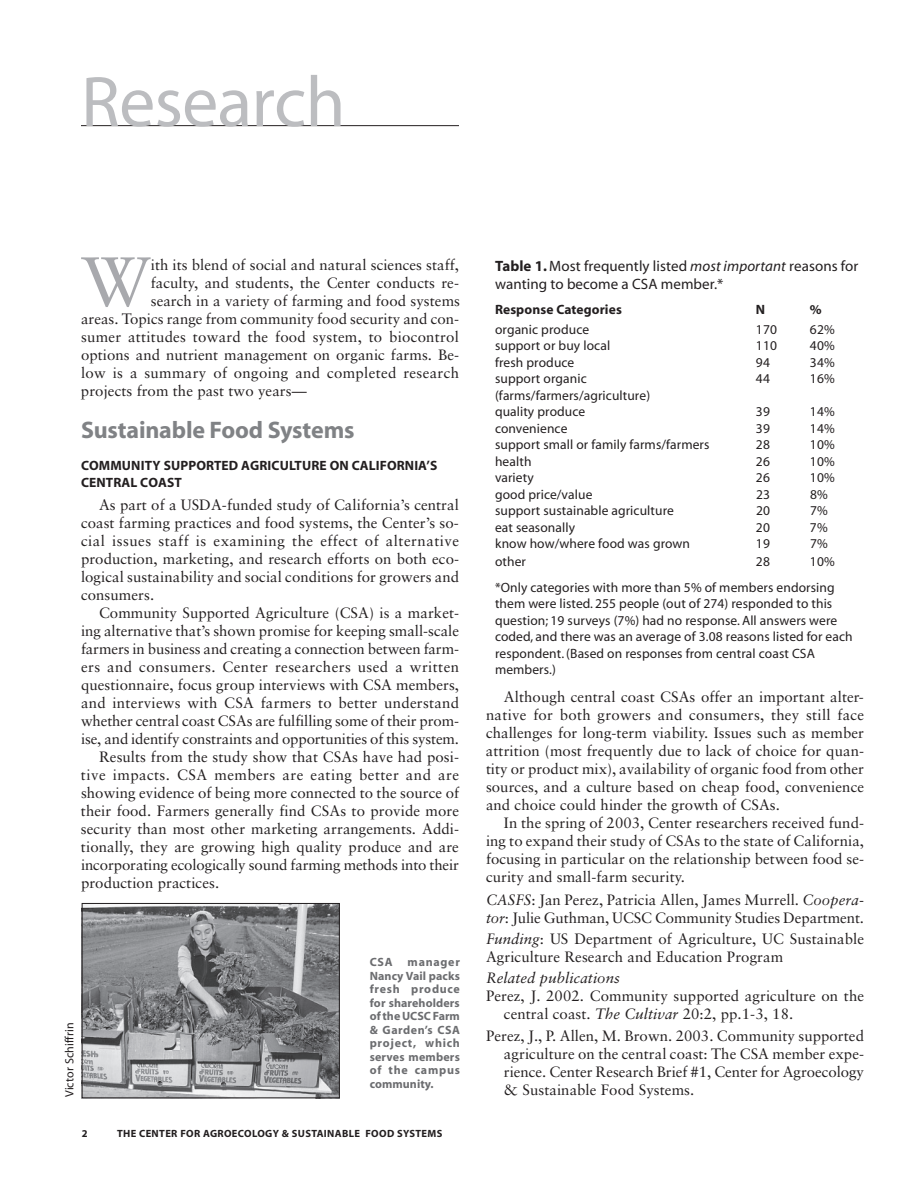
<style>
.page{position:relative;width:918px;height:1188px;background:#fff}
.page>*{position:absolute;margin:0;border:0;box-sizing:border-box;transform-origin:0 0}
.t1{font:72px "Myriad";letter-spacing:-.01em;color:#bcbdc0}
.t2{font:69.75px "Sabon";color:#a8a9ad}
.t3{font:700 24px "Myriad";letter-spacing:-.005em;color:#808285}
.t4{font:15px/18px "Sabon";letter-spacing:.005em;color:#231f20;text-align:justify}
.t5{font:15px "Sabon";letter-spacing:.03em;color:#231f20}
.t6{font:15px/18px "Myriad";letter-spacing:.005em;color:#231f20}
.t7{font:italic 15px "Sabon";letter-spacing:.005em;color:#231f20}
.t8{font:13.5px/16.5px "Myriad";letter-spacing:.01em;color:#231f20}
.t9{font:700 13.5px/18px "Myriad";letter-spacing:.01em;color:#231f20}
.t10{font:700 12px/13.5px "Myriad";letter-spacing:.045em;color:#6c6d70;text-align:justify}
.t11{font:12px "Myriad";letter-spacing:.01em;color:#231f20}
.t12{font:700 10.5px "Myriad";letter-spacing:.035em;color:#231f20}
.s1{font-weight:700}
.s2{font-style:italic}
</style>
<div class="page">
<hr style="left:81px;top:125px;width:378px;height:1px;background:#231f20">
<img style="left:84px;top:905px;width:254px;height:191px">
<div style="left:82px;top:903px;width:258px;height:195px;border:1px solid #231f20"></div>
<h1 class="t1" style="left:81px;top:66px;width:266px">Research</h1>
<h2 class="t2" style="left:81px;top:240px;width:71px">W</h2>
<p class="t4" style="left:151px;top:256px;width:310px">ith its blend of social and natural sciences staff,</p>
<p class="t4" style="left:151px;top:274px;width:310px">faculty, and students, the Center conducts re-</p>
<p class="t4" style="left:151px;top:292px;width:311px">search in a variety of farming and food systems</p>
<p class="t4" style="left:81px;top:310px;width:380px">areas. Topics range from community food security and con-</p>
<p class="t4" style="left:81px;top:328px;width:380px">sumer attitudes toward the food system, to biocontrol</p>
<p class="t4" style="left:81px;top:346px;width:380px">options and nutrient management on organic farms. Be-</p>
<p class="t4" style="left:81px;top:364px;width:380px">low is a summary of ongoing and completed research</p>
<p class="t4" style="left:81px;top:382px;width:227px">projects from the past two years—</p>
<h3 class="t3" style="left:81px;top:418px;width:275px">Sustainable Food Systems</h3>
<p class="t9" style="left:81px;top:456px;width:358px">COMMUNITY SUPPORTED AGRICULTURE ON CALIFORNIA’S<br>CENTRAL COAST</p>
<p class="t4" style="left:81px;top:496px;width:380px;text-indent:18px">As part of a USDA-funded study of California’s central coast farming practices and food systems, the Center’s so&shy;cial issues staff is examining the effect of alternative production, marketing, and research efforts on both eco&shy;logical sustainability and social conditions for growers and consumers.</p>
<p class="t4" style="left:99px;top:604px;width:362px">Community Supported Agriculture (CSA) is a market-</p>
<p class="t4" style="left:81px;top:622px;width:380px">ing alternative that’s shown promise for keeping small-scale</p>
<p class="t4" style="left:81px;top:640px;width:380px">farmers in business and creating a connection between farm-</p>
<p class="t5" style="left:81px;top:658px;width:380px">ers and consumers. Center researchers used a written</p>
<p class="t4" style="left:81px;top:676px;width:380px">questionnaire, focus group interviews with CSA members,</p>
<p class="t4" style="left:81px;top:694px;width:380px">and interviews with CSA farmers to better understand</p>
<p class="t4" style="left:81px;top:712px;width:380px">whether central coast CSAs are fulfilling some of their prom-</p>
<p class="t4" style="left:81px;top:730px;width:380px">ise, and identify constraints and opportunities of this system.</p>
<p class="t4" style="left:99px;top:748px;width:362px">Results from the study show that CSAs have had posi-</p>
<p class="t5" style="left:81px;top:766px;width:380px">tive impacts. CSA members are eating better and are</p>
<p class="t4" style="left:81px;top:784px;width:380px">showing evidence of being more connected to the source of</p>
<p class="t4" style="left:81px;top:802px;width:380px">their food. Farmers generally find CSAs to provide more</p>
<p class="t4" style="left:81px;top:820px;width:380px">security than most other marketing arrangements. Addi-</p>
<p class="t4" style="left:81px;top:838px;width:379px">tionally, they are growing high quality produce and are</p>
<p class="t4" style="left:81px;top:856px;width:380px">incorporating ecologically sound farming methods into their</p>
<p class="t4" style="left:81px;top:874px;width:140px">production practices.</p>
<p class="t11" style="left:64px;top:1097px;width:77px;rotate:-90deg">Victor Schiffrin</p>
<p class="t10" style="left:370px;top:956px;width:92px">CSA manager Nancy Vail packs fresh produce for shareholders of the UCSC Farm &amp; Garden’s CSA project, which serves members of the campus community.</p>
<p class="t12" style="left:82px;top:1128px;width:7px">2</p>
<p class="t12" style="left:117px;top:1128px;width:327px">THE CENTER FOR AGROECOLOGY &amp; SUSTAINABLE FOOD SYSTEMS</p>
<p class="t6" style="left:495px;top:257px;width:365px"><span class="s1">Table 1.</span> Most frequently listed <span class="s2">most important</span> reasons for wanting to become a CSA member.*</p>
<p class="t9" style="left:495px;top:301px;width:128px">Response Categories</p>
<p class="t9" style="left:756px;top:301px;width:11px">N</p>
<p class="t9" style="left:810px;top:301px;width:13px">%</p>
<p class="t8" style="left:495px;top:322px;width:96px">organic produce</p>
<p class="t8" style="left:756px;top:322px;width:22px">170</p>
<p class="t8" style="left:810px;top:322px;width:26px">62%</p>
<p class="t8" style="left:495px;top:338px;width:117px">support or buy local</p>
<p class="t8" style="left:756px;top:338px;width:22px">110</p>
<p class="t8" style="left:810px;top:338px;width:26px">40%</p>
<p class="t8" style="left:495px;top:355px;width:81px">fresh produce</p>
<p class="t8" style="left:756px;top:355px;width:15px">94</p>
<p class="t8" style="left:810px;top:355px;width:26px">34%</p>
<p class="t8" style="left:495px;top:371px;width:93px">support organic</p>
<p class="t8" style="left:756px;top:371px;width:15px">44</p>
<p class="t8" style="left:810px;top:371px;width:26px">16%</p>
<p class="t8" style="left:495px;top:388px;width:157px">(farms/farmers/agriculture) quality produce</p>
<p class="t8" style="left:756px;top:404px;width:15px">39</p>
<p class="t8" style="left:810px;top:404px;width:26px">14%</p>
<p class="t8" style="left:495px;top:421px;width:74px">convenience</p>
<p class="t8" style="left:756px;top:421px;width:15px">39</p>
<p class="t8" style="left:810px;top:421px;width:26px">14%</p>
<p class="t8" style="left:495px;top:437px;width:216px">support small or family farms/farmers</p>
<p class="t8" style="left:756px;top:437px;width:15px">28</p>
<p class="t8" style="left:810px;top:437px;width:26px">10%</p>
<p class="t8" style="left:495px;top:454px;width:38px">health</p>
<p class="t8" style="left:756px;top:454px;width:15px">26</p>
<p class="t8" style="left:810px;top:454px;width:26px">10%</p>
<p class="t8" style="left:495px;top:470px;width:40px">variety</p>
<p class="t8" style="left:756px;top:470px;width:15px">26</p>
<p class="t8" style="left:810px;top:470px;width:26px">10%</p>
<p class="t8" style="left:495px;top:487px;width:99px">good price/value</p>
<p class="t8" style="left:756px;top:487px;width:15px">23</p>
<p class="t8" style="left:810px;top:487px;width:19px">8%</p>
<p class="t8" style="left:495px;top:503px;width:180px">support sustainable agriculture</p>
<p class="t8" style="left:756px;top:503px;width:15px">20</p>
<p class="t8" style="left:810px;top:503px;width:19px">7%</p>
<p class="t8" style="left:495px;top:520px;width:82px">eat seasonally</p>
<p class="t8" style="left:756px;top:520px;width:15px">20</p>
<p class="t8" style="left:810px;top:520px;width:19px">7%</p>
<p class="t8" style="left:495px;top:536px;width:196px">know how/where food was grown</p>
<p class="t8" style="left:756px;top:536px;width:15px">19</p>
<p class="t8" style="left:810px;top:536px;width:19px">7%</p>
<p class="t8" style="left:495px;top:554px;width:32px">other</p>
<p class="t8" style="left:756px;top:554px;width:15px">28</p>
<p class="t8" style="left:495px;top:550px;width:341px;line-height:25.5px;text-align:right">10%<br>*Only categories with more than 5% of members endorsing</p>
<p class="t8" style="left:495px;top:596px;width:359px">them were listed. 255 people (out of 274) responded to this question; 19 surveys (7%) had no response. All answers were coded, and there was an average of 3.08 reasons listed for each respondent. (Based on responses from central coast CSA members.)</p>
<p class="t4" style="left:486px;top:688px;width:380px;text-indent:18px">Although central coast CSAs offer an important alter&shy;native for both growers and consumers, they still face challenges for long-term viability. Issues such as member attrition (most frequently due to lack of choice for quan&shy;tity or product mix), availability of organic food from other sources, and a culture based on cheap food, convenience and choice could hinder the growth of CSAs.</p>
<p class="t4" style="left:486px;top:814px;width:380px;text-indent:18px">In the spring of 2003, Center researchers received fund&shy;ing to expand their study of CSAs to the state of California, focusing in particular on the relationship between food se&shy;curity and small-farm security.</p>
<p class="t4" style="left:486px;top:890px;width:380px"><span class="s2">CASFS</span>: Jan Perez, Patricia Allen, James Murrell. <span class="s2">Coopera&shy;tor</span>: Julie Guthman, UCSC Community Studies Department.</p>
<p class="t4" style="left:486px;top:929px;width:380px"><span class="s2">Funding</span>: US Department of Agriculture, UC Sustainable<br>Agriculture Research and Education Program</p>
<p class="t7" style="left:486px;top:969px;width:135px">Related publications</p>
<p class="t4" style="left:504px;top:987px;width:362px;text-indent:-18px">Perez, J. 2002. Community supported agriculture on the central coast. <span class="s2">The Cultivar</span> 20:2, pp.1-3, 18.</p>
<p class="t4" style="left:504px;top:1027px;width:362px;text-indent:-18px">Perez, J., P. Allen, M. Brown. 2003. Community supported agriculture on the central coast: The CSA member expe&shy;rience. Center Research Brief #1, Center for Agroecology &amp; Sustainable Food Systems.</p>
</div>
